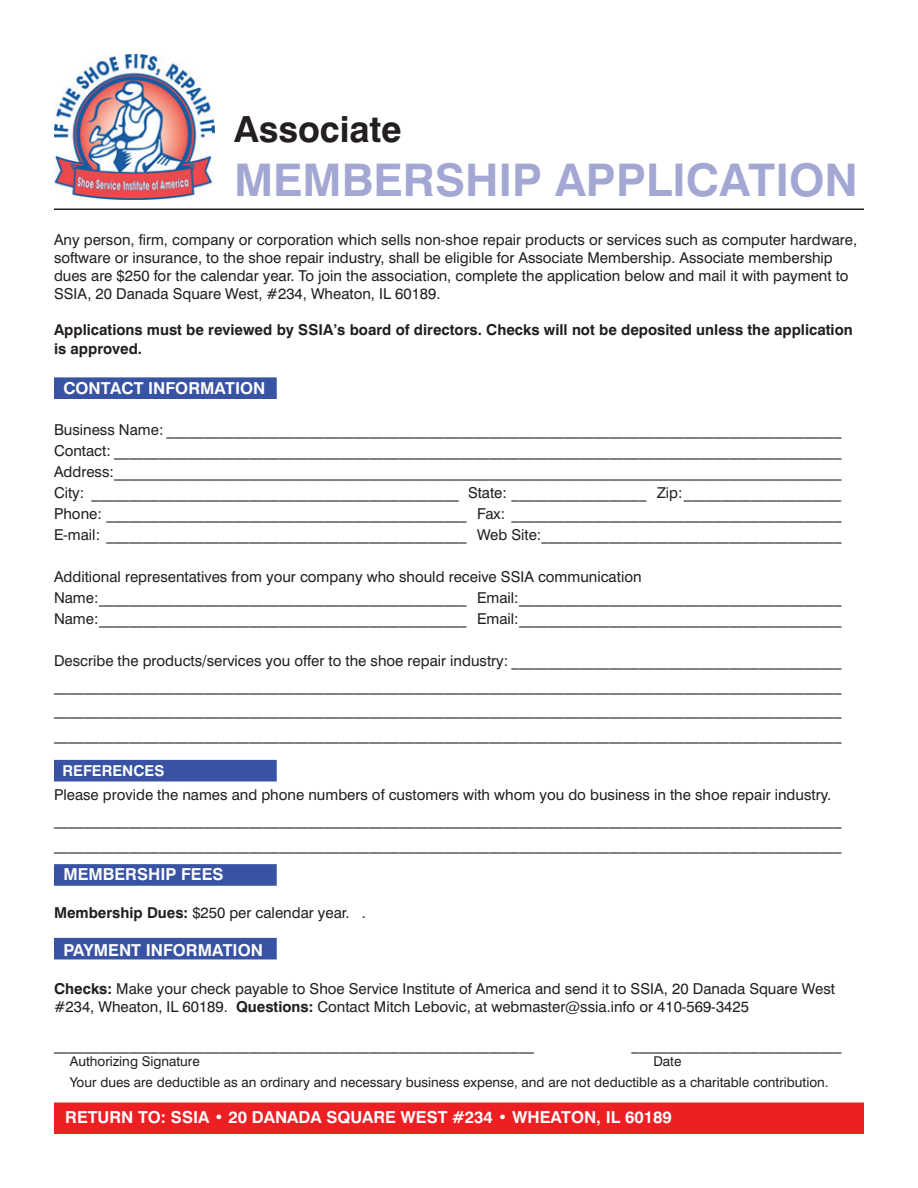
<style>
.page{position:relative;width:918px;height:1188px;background:#fff}
.page>*{position:absolute;margin:0;border:0;box-sizing:border-box;transform-origin:0 0}
.t1{font:700 45px "Swiss 721 BT";color:#a3a7d3}
.t2{font:700 36px "Swiss 721 BT";color:#231f20}
.t3{font:700 16.5px "Swiss 721 BT";color:#fff}
.t4{font:15px/21px "Swiss 721 BT";color:#231f20}
.t5{font:700 15px/19.8px "Swiss 721 BT";color:#231f20}
.t6{font:700 15px "Swiss 721 BT";color:#fff}
.t7{font:13.5px/21px "Swiss 721 BT";color:#231f20}
.s1{font-weight:700}
</style>
<div class="page">
<div style="left:54px;top:938px;width:223px;height:21px;background:#3853a3"></div>
<div style="left:54px;top:864px;width:223px;height:22px;background:#3853a3;border:2px solid #3853a3"></div>
<div style="left:54px;top:760px;width:223px;height:22px;background:#3853a3;border:2px solid #3853a3"></div>
<div style="left:54px;top:377px;width:223px;height:22px;background:#3853a3;border:2px solid #3853a3"></div>
<img style="left:54px;top:54px;width:160px;height:145px">
<hr style="left:54px;top:208px;width:810px;height:2px;background:#231f20">
<div style="left:54px;top:1102px;width:810px;height:32px;background:#ee1f23;border:2px solid #ee1f23"></div>
<h2 class="t2" style="left:234px;top:107px;width:169px">Associate</h2>
<h1 class="t1" style="left:234px;top:152px;width:626px">MEMBERSHIP APPLICATION</h1>
<p class="t4" style="left:54px;top:230px;width:805px;line-height:18px">Any person, firm, company or corporation which sells non-shoe repair products or services such as computer hardware, software or insurance, to the shoe repair industry, shall be eligible for Associate Membership. Associate membership dues are $250 for the calendar year. To join the association, complete the application below and mail it with payment to SSIA, 20 Danada Square West, #234, Wheaton, IL 60189.</p>
<p class="t5" style="left:54px;top:319px;width:800px">Applications must be reviewed by SSIA’s board of directors. Checks will not be deposited unless the application is approved.</p>
<p class="t3" style="left:63px;top:378px;width:203px">CONTACT INFORMATION</p>
<p class="t4" style="left:54px;top:419px;width:789px;text-align:justify">Business Name: __________________________________________________________________________________________ Contact: _________________________________________________________________________________________________ Address:_________________________________________________________________________________________________ City: _________________________________________________ State: __________________ Zip:_____________________ Phone: ________________________________________________ Fax: ____________________________________________ E-mail: ________________________________________________ Web Site:________________________________________</p>
<p class="t4" style="left:54px;top:566px;width:789px">Additional representatives from your company who should receive SSIA communication<br>Name:_________________________________________________ Email:___________________________________________<br>Name:_________________________________________________ Email:___________________________________________</p>
<p class="t4" style="left:54px;top:648px;width:789px;line-height:24.8px;text-align:justify">Describe the products/services you offer to the shoe repair industry: ____________________________________________ _________________________________________________________________________________________________________ _________________________________________________________________________________________________________ _________________________________________________________________________________________________________</p>
<p class="t6" style="left:63px;top:761px;width:103px">REFERENCES</p>
<p class="t4" style="left:54px;top:782px;width:789px;line-height:24.8px">Please provide the names and phone numbers of customers with whom you do business in the shoe repair industry. _________________________________________________________________________________________________________ _________________________________________________________________________________________________________</p>
<p class="t3" style="left:63px;top:864px;width:162px">MEMBERSHIP FEES</p>
<p class="t4" style="left:54px;top:902px;width:313px"><span class="s1">Membership Dues:</span> $250 per calendar year. .</p>
<p class="t3" style="left:63px;top:940px;width:201px">PAYMENT INFORMATION</p>
<p class="t4" style="left:54px;top:979px;width:783px;line-height:18px"><span class="s1">Checks:</span> Make your check payable to Shoe Service Institute of America and send it to SSIA, 20 Danada Square West #234, Wheaton, IL 60189. <span class="s1">Questions:</span> Contact Mitch Lebovic, at webmaster@ssia.info or 410-569-3425</p>
<p class="t4" style="left:54px;top:1034px;width:481px">________________________________________________________________</p>
<p class="t4" style="left:632px;top:1034px;width:211px">____________________________</p>
<p class="t7" style="left:70px;top:1050px;width:132px">Authorizing Signature</p>
<p class="t7" style="left:70px;top:1050px;width:760px;text-indent:584px">Date<br>Your dues are deductible as an ordinary and necessary business expense, and are not deductible as a charitable contribution.</p>
<p class="t3" style="left:65px;top:1107px;width:608px">RETURN TO: SSIA • 20 DANADA SQUARE WEST #234 • WHEATON, IL 60189</p>
</div>
